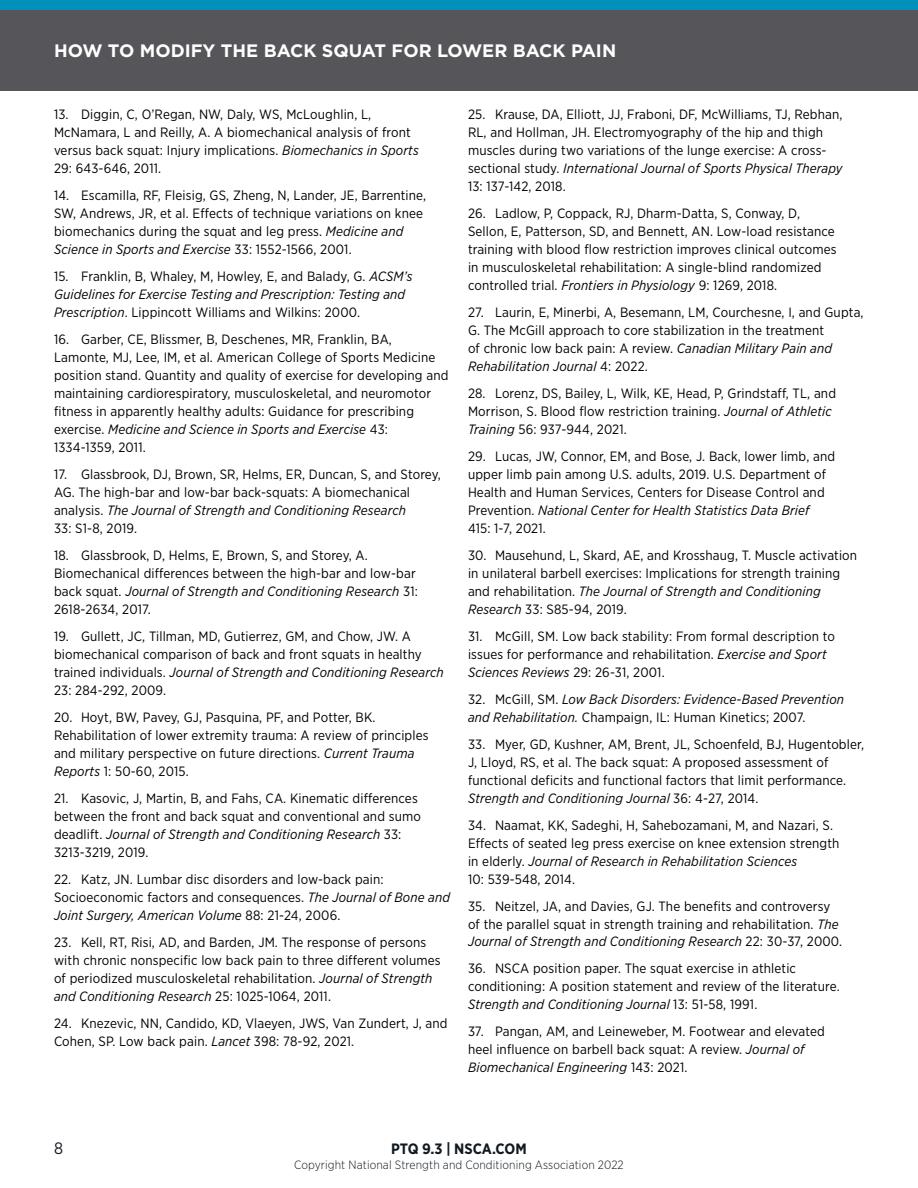
<style>
.page{position:relative;width:918px;height:1188px;background:#fff}
.page>*{position:absolute;margin:0;border:0;box-sizing:border-box;transform-origin:0 0}
.t1{font:700 18px "Gotham";color:#fff}
.t2{font:16.5px "Gotham Narrow";color:#111920}
.t3{font:700 15px "Gotham Narrow";color:#111920}
.t4{font:13.5px/18px "Gotham Narrow";letter-spacing:.01em;color:#000}
.t5{font:italic 13.5px/18px "Gotham Narrow";letter-spacing:.01em;color:#000}
.t6{font:300 12px "Gotham Narrow";letter-spacing:.01em;color:#111920}
.s1{font-style:italic}
.s2{font-style:normal}
</style>
<div class="page">
<div style="left:0;top:0;width:918px;height:17px;background:#0090ba"></div>
<div style="left:0;top:10px;width:918px;height:81px;background:#56565a"></div>
<h1 class="t1" style="left:54px;top:39px;width:564px">HOW TO MODIFY THE BACK SQUAT FOR LOWER BACK PAIN</h1>
<p class="t4" style="left:54px;top:105px;width:366px">13. Diggin, C, O’Regan, NW, Daly, WS, McLoughlin, L, McNamara, L and Reilly, A. A biomechanical analysis of front versus back squat: Injury implications. <span class="s1">Biomechanics in Sports </span>29: 643-646, 2011.</p>
<p class="t4" style="left:54px;top:186px;width:374px">14. Escamilla, RF, Fleisig, GS, Zheng, N, Lander, JE, Barrentine, SW, Andrews, JR, et al. Effects of technique variations on knee biomechanics during the squat and leg press. <span class="s1">Medicine and Science in Sports and Exercise</span> 33: 1552-1566, 2001.</p>
<p class="t4" style="left:54px;top:267px;width:360px">15. Franklin, B, Whaley, M, Howley, E, and Balady, G. <span class="s1">ACSM’s<br>Guidelines for Exercise Testing and Prescription: Testing and<br>Prescription</span>. Lippincott Williams and Wilkins: 2000.</p>
<p class="t4" style="left:54px;top:330px;width:396px">16. Garber, CE, Blissmer, B, Deschenes, MR, Franklin, BA, Lamonte, MJ, Lee, IM, et al. American College of Sports Medicine position stand. Quantity and quality of exercise for developing and maintaining cardiorespiratory, musculoskeletal, and neuromotor fitness in apparently healthy adults: Guidance for prescribing exercise. <span class="s1">Medicine and Science in Sports and Exercise</span> 43:<br>1334-1359, 2011.</p>
<p class="t4" style="left:54px;top:465px;width:388px">17. Glassbrook, DJ, Brown, SR, Helms, ER, Duncan, S, and Storey, AG. The high-bar and low-bar back-squats: A biomechanical analysis. <span class="s1">The Journal of Strength and Conditioning Research<br></span>33: S1-8, 2019.</p>
<p class="t4" style="left:54px;top:546px;width:366px">18. Glassbrook, D, Helms, E, Brown, S, and Storey, A.<br>Biomechanical differences between the high-bar and low-bar back squat. <span class="s1">Journal of Strength and Conditioning Research</span> 31:<br>2618-2634, 2017.</p>
<p class="t4" style="left:54px;top:627px;width:391px">19. Gullett, JC, Tillman, MD, Gutierrez, GM, and Chow, JW. A biomechanical comparison of back and front squats in healthy trained individuals. <span class="s1">Journal of Strength and Conditioning Research </span>23: 284-292, 2009.</p>
<p class="t4" style="left:54px;top:708px;width:376px">20. Hoyt, BW, Pavey, GJ, Pasquina, PF, and Potter, BK.<br>Rehabilitation of lower extremity trauma: A review of principles and military perspective on future directions. <span class="s1">Current Trauma Reports</span> 1: 50-60, 2015.</p>
<p class="t4" style="left:54px;top:789px;width:368px">21. Kasovic, J, Martin, B, and Fahs, CA. Kinematic differences between the front and back squat and conventional and sumo deadlift. <span class="s1">Journal of Strength and Conditioning Research</span> 33:<br>3213-3219, 2019.</p>
<p class="t4" style="left:54px;top:870px;width:398px">22. Katz, JN. Lumbar disc disorders and low-back pain:<br>Socioeconomic factors and consequences. <span class="s1">The Journal of Bone and<br>Joint Surgery, American Volume</span> 88: 21-24, 2006.</p>
<p class="t4" style="left:54px;top:933px;width:388px">23. Kell, RT, Risi, AD, and Barden, JM. The response of persons with chronic nonspecific low back pain to three different volumes of periodized musculoskeletal rehabilitation. <span class="s1">Journal of Strength and Conditioning Research</span> 25: 1025-1064, 2011.</p>
<p class="t4" style="left:54px;top:1014px;width:395px">24. Knezevic, NN, Candido, KD, Vlaeyen, JWS, Van Zundert, J, and<br>Cohen, SP. Low back pain. <span class="s1">Lancet</span> 398: 78-92, 2021.</p>
<p class="t4" style="left:468px;top:105px;width:376px">25. Krause, DA, Elliott, JJ, Fraboni, DF, McWilliams, TJ, Rebhan, RL, and Hollman, JH. Electromyography of the hip and thigh muscles during two variations of the lunge exercise: A cross&shy;sectional study. <span class="s1">International Journal of Sports Physical Therapy </span>13: 137-142, 2018.</p>
<p class="t4" style="left:468px;top:204px;width:370px">26. Ladlow, P, Coppack, RJ, Dharm-Datta, S, Conway, D, Sellon, E, Patterson, SD, and Bennett, AN. Low-load resistance training with blood flow restriction improves clinical outcomes in musculoskeletal rehabilitation: A single-blind randomized controlled trial. <span class="s1">Frontiers in Physiology</span> 9: 1269, 2018.</p>
<p class="t4" style="left:468px;top:303px;width:397px">27. Laurin, E, Minerbi, A, Besemann, LM, Courchesne, I, and Gupta, G. The McGill approach to core stabilization in the treatment<br>of chronic low back pain: A review. <span class="s1">Canadian Military Pain and Rehabilitation Journal</span> 4: 2022.</p>
<p class="t4" style="left:468px;top:384px;width:370px">28. Lorenz, DS, Bailey, L, Wilk, KE, Head, P, Grindstaff, TL, and<br>Morrison, S. Blood flow restriction training. <span class="s1">Journal of Athletic<br>Training</span> 56: 937-944, 2021.</p>
<p class="t4" style="left:468px;top:447px;width:369px">29. Lucas, JW, Connor, EM, and Bose, J. Back, lower limb, and upper limb pain among U.S. adults, 2019. U.S. Department of Health and Human Services, Centers for Disease Control and Prevention. <span class="s1">National Center for Health Statistics Data Brief </span>415: 1-7, 2021.</p>
<p class="t4" style="left:468px;top:546px;width:391px">30. Mausehund, L, Skard, AE, and Krosshaug, T. Muscle activation in unilateral barbell exercises: Implications for strength training and rehabilitation. <span class="s1">The Journal of Strength and Conditioning Research</span> 33: S85-94, 2019.</p>
<p class="t4" style="left:468px;top:627px;width:368px">31. McGill, SM. Low back stability: From formal description to issues for performance and rehabilitation. <span class="s1">Exercise and Sport<br>Sciences Reviews</span> 29: 26-31, 2001.</p>
<p class="t5" style="left:468px;top:690px;width:378px"><span class="s2">32. McGill, SM.</span> Low Back Disorders: Evidence-Based Prevention and Rehabilitation. <span class="s2">Champaign, IL: Human Kinetics; 2007.</span></p>
<p class="t4" style="left:468px;top:735px;width:398px">33. Myer, GD, Kushner, AM, Brent, JL, Schoenfeld, BJ, Hugentobler, J, Lloyd, RS, et al. The back squat: A proposed assessment of functional deficits and functional factors that limit performance.<br><span class="s1">Strength and Conditioning Journal</span> 36: 4-27, 2014.</p>
<p class="t4" style="left:468px;top:816px;width:373px">34. Naamat, KK, Sadeghi, H, Sahebozamani, M, and Nazari, S.<br>Effects of seated leg press exercise on knee extension strength in elderly. <span class="s1">Journal of Research in Rehabilitation Sciences<br></span>10: 539-548, 2014.</p>
<p class="t4" style="left:468px;top:896px;width:376px">35. Neitzel, JA, and Davies, GJ. The benefits and controversy of the parallel squat in strength training and rehabilitation. <span class="s1">The<br>Journal of Strength and Conditioning Research</span> 22: 30-37, 2000.</p>
<p class="t4" style="left:468px;top:959px;width:373px">36. NSCA position paper. The squat exercise in athletic conditioning: A position statement and review of the literature.<br><span class="s1">Strength and Conditioning Journal</span> 13: 51-58, 1991.</p>
<p class="t4" style="left:468px;top:1022px;width:358px">37. Pangan, AM, and Leineweber, M. Footwear and elevated heel influence on barbell back squat: A review. <span class="s1">Journal of<br>Biomechanical Engineering</span> 143: 2021.</p>
<p class="t2" style="left:54px;top:1138px;width:10px">8</p>
<p class="t3" style="left:391px;top:1139px;width:137px">PTQ 9.3 | NSCA.COM</p>
<p class="t6" style="left:294px;top:1157px;width:331px">Copyright National Strength and Conditioning Association 2022</p>
</div>
